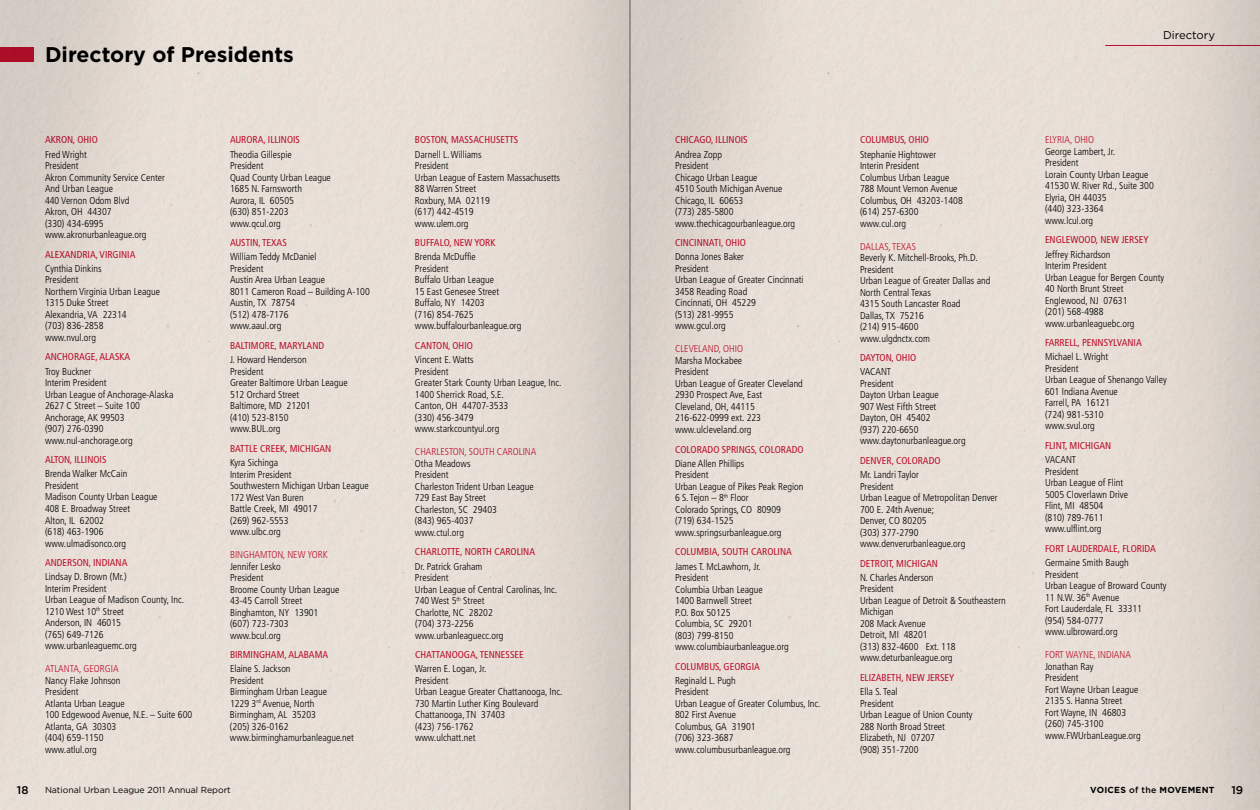
<style>
.page{position:relative;width:1260px;height:810px;background:#fff}
.page>*{position:absolute;margin:0;border:0;box-sizing:border-box;transform-origin:0 0}
.t1{font:700 21.25px "Gotham";color:#000}
.t2{font:11.25px "Gotham";color:#000}
.t3{font:500 11.25px "Gotham";color:#000}
.t4{font:300 condensed 10px/11.5px "Frutiger";color:#000}
.t5{font:condensed 10px "Frutiger";color:#c41230}
.t6{font:300 condensed 10px "Frutiger";color:#c41230}
.t7{font:8.75px "Gotham";color:#000}
.t8{font:700 8.75px "Gotham";letter-spacing:.03em;color:#000}
.s1{font-weight:500}
</style>
<div class="page">
<img style="left:0;top:0;width:1260px;height:810px">
<hr style="left:630px;top:0;width:1px;height:810px;background:#000">
<h1 class="t1" style="left:45px;top:40px;width:250px">Directory of Presidents</h1>
<p class="t5" style="left:45px;top:134px;width:54px">AKRON, OHIO</p>
<p class="t4" style="left:45px;top:149px;width:121px">Fred Wright<br>President<br>Akron Community Service Center<br>And Urban League<br>440 Vernon Odom Blvd<br>Akron, OH 44307<br>(330) 434-6995 www.akronurbanleague.org</p>
<p class="t5" style="left:45px;top:248px;width:92px">ALEXANDRIA, VIRGINIA</p>
<p class="t4" style="left:45px;top:263px;width:116px">Cynthia Dinkins<br>President<br>Northern Virginia Urban League<br>1315 Duke Street<br>Alexandria, VA 22314<br>(703) 836-2858<br>www.nvul.org</p>
<p class="t5" style="left:45px;top:351px;width:87px">ANCHORAGE, ALASKA</p>
<p class="t4" style="left:45px;top:366px;width:130px">Troy Buckner<br>Interim President<br>Urban League of Anchorage-Alaska<br>2627 C Street – Suite 100<br>Anchorage, AK 99503<br>(907) 276-0390 www.nul-anchorage.org</p>
<p class="t5" style="left:45px;top:454px;width:63px">ALTON, ILLINOIS</p>
<p class="t4" style="left:45px;top:468px;width:114px">Brenda Walker McCain<br>President<br>Madison County Urban League<br>408 E. Broadway Street<br>Alton, IL 62002<br>(618) 463-1906 www.ulmadisonco.org</p>
<p class="t5" style="left:45px;top:557px;width:84px">ANDERSON, INDIANA</p>
<p class="t4" style="left:45px;top:571px;width:141px">Lindsay D. Brown (Mr.)<br>Interim President<br>Urban League of Madison County, Inc.<br>1210 West 10<sup>th</sup> Street<br>Anderson, IN 46015<br>(765) 649-7126 www.urbanleaguemc.org</p>
<p class="t6" style="left:45px;top:663px;width:75px">ATLANTA, GEORGIA</p>
<p class="t4" style="left:45px;top:675px;width:149px">Nancy Flake Johnson<br>President<br>Atlanta Urban League<br>100 Edgewood Avenue, N.E. – Suite 600<br>Atlanta, GA 30303<br>(404) 659-1150<br>www.atlul.org</p>
<p class="t5" style="left:230px;top:134px;width:72px">AURORA, ILLINOIS</p>
<p class="t4" style="left:230px;top:149px;width:102px">Theodia Gillespie<br>President<br>Quad County Urban League<br>1685 N. Farnsworth<br>Aurora, IL 60505<br>(630) 851-2203 www.qcul.org</p>
<p class="t5" style="left:230px;top:237px;width:58px">AUSTIN, TEXAS</p>
<p class="t4" style="left:230px;top:251px;width:141px">William Teddy McDaniel<br>President<br>Austin Area Urban League<br>8011 Cameron Road – Building A-100<br>Austin, TX 78754<br>(512) 478-7176<br>www.aaul.org</p>
<p class="t5" style="left:230px;top:340px;width:96px">BALTIMORE, MARYLAND</p>
<p class="t4" style="left:230px;top:354px;width:119px">J. Howard Henderson<br>President<br>Greater Baltimore Urban League<br>512 Orchard Street<br>Baltimore, MD 21201<br>(410) 523-8150<br>www.BUL.org</p>
<p class="t5" style="left:230px;top:443px;width:103px">BATTLE CREEK, MICHIGAN</p>
<p class="t4" style="left:230px;top:457px;width:140px">Kyra Sichinga<br>Interim President<br>Southwestern Michigan Urban League<br>172 West Van Buren<br>Battle Creek, MI 49017<br>(269) 962-5553<br>www.ulbc.org</p>
<p class="t6" style="left:230px;top:549px;width:99px">BINGHAMTON, NEW YORK</p>
<p class="t4" style="left:230px;top:560px;width:111px">Jennifer Lesko<br>President<br>Broome County Urban League<br>43-45 Carroll Street<br>Binghamton, NY 13901 (607) 723-7303 www.bcul.org</p>
<p class="t5" style="left:230px;top:649px;width:100px">BIRMINGHAM, ALABAMA</p>
<p class="t4" style="left:230px;top:663px;width:125px">Elaine S. Jackson<br>President<br>Birmingham Urban League<br>1229 3<sup>rd</sup> Avenue, North<br>Birmingham, AL 35203<br>(205) 326-0162 www.birminghamurbanleague.net</p>
<p class="t5" style="left:415px;top:134px;width:105px">BOSTON, MASSACHUSETTS</p>
<p class="t4" style="left:415px;top:149px;width:147px">Darnell L. Williams<br>President<br>Urban League of Eastern Massachusetts<br>88 Warren Street<br>Roxbury, MA 02119<br>(617) 442-4519<br>www.ulem.org</p>
<p class="t5" style="left:415px;top:237px;width:82px">BUFFALO, NEW YORK</p>
<p class="t4" style="left:415px;top:251px;width:108px">Brenda McDuffie<br>President<br>Buffalo Urban League<br>15 East Genesee Street<br>Buffalo, NY 14203<br>(716) 854-7625 www.buffalourbanleague.org</p>
<p class="t5" style="left:415px;top:340px;width:59px">CANTON, OHIO</p>
<p class="t4" style="left:415px;top:354px;width:148px">Vincent E. Watts<br>President<br>Greater Stark County Urban League, Inc.<br>1400 Sherrick Road, S.E.<br>Canton, OH 44707-3533<br>(330) 456-3479<br>www.starkcountyul.org</p>
<p class="t6" style="left:415px;top:446px;width:123px">CHARLESTON, SOUTH CAROLINA</p>
<p class="t4" style="left:415px;top:458px;width:120px">Otha Meadows<br>President<br>Charleston Trident Urban League<br>729 East Bay Street<br>Charleston, SC 29403<br>(843) 965-4037<br>www.ctul.org</p>
<p class="t5" style="left:415px;top:546px;width:122px">CHARLOTTE, NORTH CAROLINA</p>
<p class="t4" style="left:415px;top:560px;width:144px">Dr. Patrick Graham<br>President<br>Urban League of Central Carolinas, Inc.<br>740 West 5<sup>th</sup> Street<br>Charlotte, NC 28202<br>(704) 373-2256 www.urbanleaguecc.org</p>
<p class="t5" style="left:415px;top:649px;width:110px">CHATTANOOGA, TENNESSEE</p>
<p class="t4" style="left:415px;top:663px;width:149px">Warren E. Logan, Jr.<br>President<br>Urban League Greater Chattanooga, Inc.<br>730 Martin Luther King Boulevard<br>Chattanooga, TN 37403<br>(423) 756-1762<br>www.ulchatt.net</p>
<p class="t5" style="left:675px;top:134px;width:74px">CHICAGO, ILLINOIS</p>
<p class="t4" style="left:675px;top:149px;width:122px">Andrea Zopp<br>President<br>Chicago Urban League<br>4510 South Michigan Avenue<br>Chicago, IL 60653<br>(773) 285-5800 www.thechicagourbanleague.org</p>
<p class="t5" style="left:675px;top:237px;width:72px">CINCINNATI, OHIO</p>
<p class="t4" style="left:675px;top:251px;width:130px">Donna Jones Baker<br>President<br>Urban League of Greater Cincinnati<br>3458 Reading Road<br>Cincinnati, OH 45229<br>(513) 281-9955<br>www.gcul.org</p>
<p class="t6" style="left:675px;top:343px;width:69px">CLEVELAND, OHIO</p>
<p class="t4" style="left:675px;top:355px;width:129px">Marsha Mockabee<br>President<br>Urban League of Greater Cleveland<br>2930 Prospect Ave, East<br>Cleveland, OH, 44115<br>216-622-0999 ext. 223 www.ulcleveland.org</p>
<p class="t5" style="left:675px;top:443px;width:130px">COLORADO SPRINGS, COLORADO</p>
<p class="t4" style="left:675px;top:458px;width:130px">Diane Allen Phillips<br>President<br>Urban League of Pikes Peak Region<br>6 S. Tejon – 8<sup>th</sup> Floor<br>Colorado Springs, CO 80909<br>(719) 634-1525 www.springsurbanleague.org</p>
<p class="t5" style="left:675px;top:546px;width:118px">COLUMBIA, SOUTH CAROLINA</p>
<p class="t4" style="left:675px;top:560px;width:115px">James T. McLawhorn, Jr.<br>President<br>Columbia Urban League<br>1400 Barnwell Street<br>P.O. Box 50125<br>Columbia, SC 29201<br>(803) 799-8150 www.columbiaurbanleague.org</p>
<p class="t5" style="left:675px;top:660px;width:86px">COLUMBUS, GEORGIA</p>
<p class="t4" style="left:675px;top:675px;width:147px">Reginald L. Pugh<br>President<br>Urban League of Greater Columbus, Inc.<br>802 First Avenue<br>Columbus, GA 31901<br>(706) 323-3687 www.columbusurbanleague.org</p>
<p class="t5" style="left:860px;top:134px;width:70px">COLUMBUS, OHIO</p>
<p class="t4" style="left:860px;top:149px;width:104px">Stephanie Hightower<br>Interin President<br>Columbus Urban League<br>788 Mount Vernon Avenue<br>Columbus, OH 43203-1408 (614) 257-6300 www.cul.org</p>
<p class="t6" style="left:860px;top:240px;width:57px">DALLAS, TEXAS</p>
<p class="t4" style="left:860px;top:252px;width:132px">Beverly K. Mitchell-Brooks, Ph.D.<br>President<br>Urban League of Greater Dallas and<br>North Central Texas<br>4315 South Lancaster Road<br>Dallas, TX 75216<br>(214) 915-4600 www.ulgdnctx.com</p>
<p class="t5" style="left:860px;top:352px;width:58px">DAYTON, OHIO</p>
<p class="t4" style="left:860px;top:366px;width:107px">VACANT<br>President<br>Dayton Urban League<br>907 West Fifth Street<br>Dayton, OH 45402<br>(937) 220-6650 www.daytonurbanleague.org</p>
<p class="t5" style="left:860px;top:455px;width:82px">DENVER, COLORADO</p>
<p class="t4" style="left:860px;top:469px;width:139px">Mr. Landri Taylor<br>President<br>Urban League of Metropolitan Denver<br>700 E. 24th Avenue;<br>Denver, CO 80205<br>(303) 377-2790 www.denverurbanleague.org</p>
<p class="t5" style="left:860px;top:558px;width:80px">DETROIT, MICHIGAN</p>
<p class="t4" style="left:860px;top:572px;width:147px">N. Charles Anderson<br>President<br>Urban League of Detroit &amp; Southeastern<br>Michigan<br>208 Mack Avenue<br>Detroit, MI 48201<br>(313) 832-4600 Ext. 118 www.deturbanleague.org</p>
<p class="t5" style="left:860px;top:672px;width:96px">ELIZABETH, NEW JERSEY</p>
<p class="t4" style="left:860px;top:686px;width:114px">Ella S. Teal<br>President<br>Urban League of Union County<br>288 North Broad Street<br>Elizabeth, NJ 07207<br>(908) 351-7200</p>
<p class="t2" style="left:1163px;top:28px;width:53px">Directory</p>
<p class="t6" style="left:1045px;top:134px;width:51px">ELYRIA, OHIO</p>
<p class="t4" style="left:1045px;top:146px;width:110px">George Lambert, Jr.<br>President<br>Lorain County Urban League<br>41530 W. River Rd., Suite 300<br>Elyria, OH 44035<br>(440) 323-3364 www.lcul.org</p>
<p class="t5" style="left:1045px;top:234px;width:105px">ENGLEWOOD, NEW JERSEY</p>
<p class="t4" style="left:1045px;top:249px;width:121px">Jeffrey Richardson<br>Interim President<br>Urban League for Bergen County<br>40 North Brunt Street<br>Englewood, NJ 07631<br>(201) 568-4988 www.urbanleaguebc.org</p>
<p class="t5" style="left:1045px;top:337px;width:98px">FARRELL, PENNSYLVANIA</p>
<p class="t4" style="left:1045px;top:351px;width:123px">Michael L. Wright<br>President<br>Urban League of Shenango Valley<br>601 Indiana Avenue<br>Farrell, PA 16121<br>(724) 981-5310<br>www.svul.org</p>
<p class="t5" style="left:1045px;top:440px;width:68px">FLINT, MICHIGAN</p>
<p class="t4" style="left:1045px;top:454px;width:85px">VACANT<br>President<br>Urban League of Flint<br>5005 Cloverlawn Drive<br>Flint, MI 48504<br>(810) 789-7611 www.ulflint.org</p>
<p class="t5" style="left:1045px;top:543px;width:112px">FORT LAUDERDALE, FLORIDA</p>
<p class="t4" style="left:1045px;top:557px;width:123px">Germaine Smith Baugh<br>President<br>Urban League of Broward County<br>11 N.W. 36<sup>th</sup> Avenue<br>Fort Lauderdale, FL 33311<br>(954) 584-0777 www.ulbroward.org</p>
<p class="t6" style="left:1045px;top:649px;width:87px">FORT WAYNE, INDIANA</p>
<p class="t4" style="left:1045px;top:661px;width:97px">Jonathan Ray<br>President<br>Fort Wayne Urban League<br>2135 S. Hanna Street<br>Fort Wayne, IN 46803 (260) 745-3100 www.FWUrbanLeague.org</p>
<p class="t3" style="left:17px;top:782px;width:13px">18</p>
<p class="t7" style="left:45px;top:784px;width:187px">National Urban League 2011 Annual Report</p>
<p class="t8" style="left:1090px;top:784px;width:126px">VOICES <span class="s1">of the</span> MOVEMENT</p>
<p class="t3" style="left:1231px;top:782px;width:13px">19</p>
</div>
